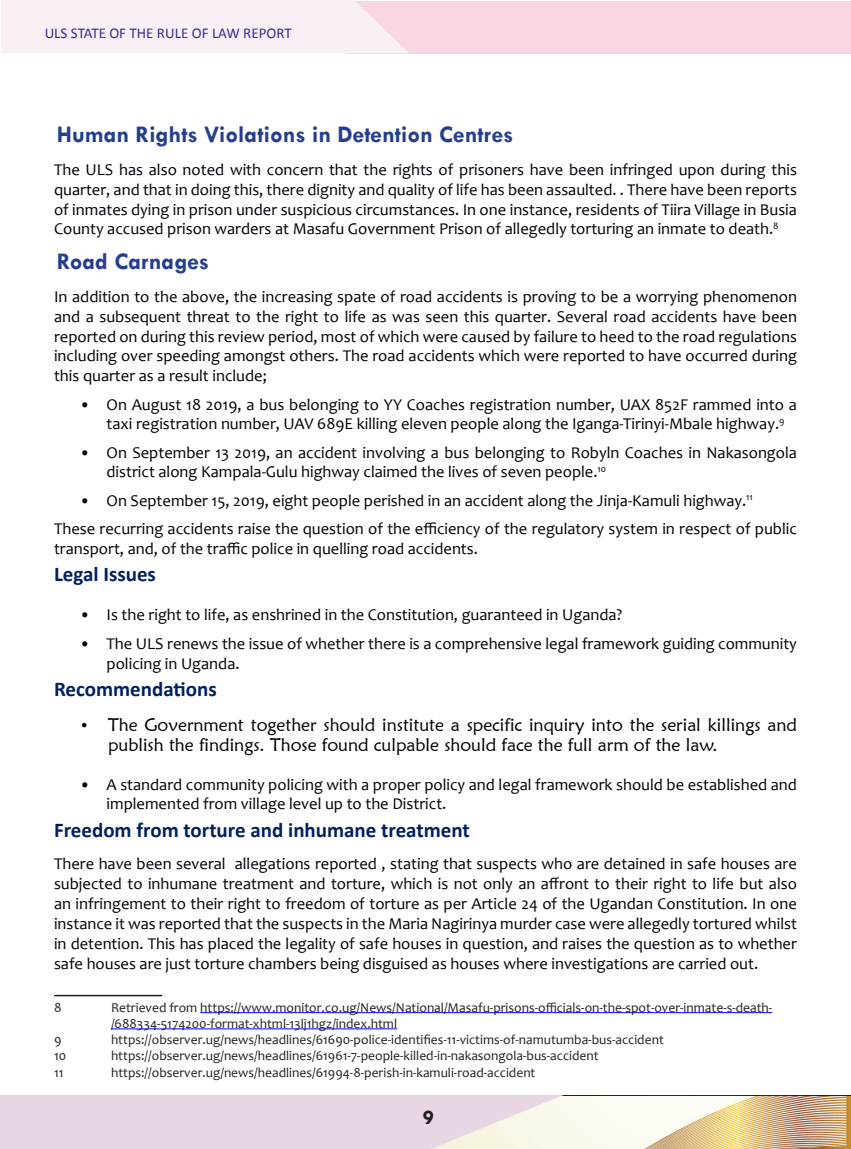
<style>
.page{position:relative;width:851px;height:1149px;background:#fff}
.page>*{position:absolute;margin:0;border:0;box-sizing:border-box;transform-origin:0 0}
.Subhead1{font:700 24px "Tw Cen";color:#253f8e}
.subhead1a{font:700 21px "Calibri";color:#002060}
.t1{font:700 21px "Tw Cen";color:#231f20}
.t2{font:18px/19.8px "Maiandra GD";color:#00000a}
.Body_Text{font:16.5px/19.8px "Candara";color:#00000a}
.t3{font:15px "Calibri";color:#2e3192}
.t4{font:13.5px/16.2px "Candara";color:#231f20}
.s1{font-family:"Times New Roman"}
</style>
<div class="page">
<div style="left:346px;top:1px;width:504px;height:52px;background:#fad5e5"></div>
<div style="left:1px;top:0;width:408px;height:53px;background:#f9f0f6"></div>
<img style="left:563px;top:1095px;width:287px;height:53px">
<svg style="left:0;top:1095px;width:563px;height:53px;background:#ead9e4"></svg>
<hr style="left:54px;top:994px;width:108px;height:1px;background:#231f20">
<hr style="left:200px;top:1012px;width:572px;height:1px;background:#00f">
<hr style="left:111px;top:1028px;width:286px;height:1px;background:#00f">
<p class="t3" style="left:45px;top:23px;width:248px">ULS STATE OF THE RULE OF LAW REPORT</p>
<p class="Subhead1" style="left:57px;top:120px;width:458px">Human Rights Violations in Detention Centres</p>
<p class="Body_Text" style="left:54px;top:159px;width:744px;text-align:justify">The ULS has also noted with concern that the rights of prisoners have been infringed upon during this quarter, and that in doing this, there dignity and quality of life has been assaulted. . There have been reports of inmates dying in prison under suspicious circumstances. In one instance, residents of Tiira Village in Busia County accused prison warders at Masafu Government Prison of allegedly torturing an inmate to death.<sup>8</sup></p>
<p class="Subhead1" style="left:57px;top:247px;width:154px">Road Carnages</p>
<p class="Body_Text" style="left:54px;top:286px;width:744px;text-align:justify">In addition to the above, the increasing spate of road accidents is proving to be a worrying phenomenon and a subsequent threat to the right to life as was seen this quarter. Several road accidents have been reported on during this review period, most of which were caused by failure to heed to the road regulations including over speeding amongst others. The road accidents which were reported to have occurred during this quarter as a result include;</p>
<p class="Body_Text" style="left:106px;top:394px;width:691px;text-indent:-27px">• On August 18 2019, a bus belonging to YY Coaches registration number, UAX 852F rammed into a taxi registration number, UAV 689E killing eleven people along the Iganga-Tirinyi-Mbale highway.<sup>9</sup></p>
<p class="Body_Text" style="left:106px;top:442px;width:691px;text-indent:-27px">• On September 13 2019, an accident involving a bus belonging to Robyln Coaches in Nakasongola district along Kampala-Gulu highway claimed the lives of seven people.<sup>10</sup></p>
<p class="Body_Text" style="left:80px;top:490px;width:674px">• On September 15, 2019, eight people perished in an accident along the Jinja-Kamuli highway.<sup>11</sup></p>
<p class="Body_Text" style="left:54px;top:518px;width:744px">These recurring accidents raise the question of the efficiency of the regulatory system in respect of public transport, and, of the traffic police in quelling road accidents.</p>
<p class="subhead1a" style="left:54px;top:560px;width:103px">Legal Issues</p>
<p class="Body_Text" style="left:80px;top:604px;width:544px">• Is the right to life, as enshrined in the Constitution, guaranteed in Uganda?</p>
<p class="Body_Text" style="left:106px;top:633px;width:691px;text-indent:-27px">• The ULS renews the issue of whether there is a comprehensive legal framework guiding community policing in Uganda.</p>
<p class="subhead1a" style="left:54px;top:675px;width:164px">Recommendations</p>
<p class="t2" style="left:108px;top:714px;width:690px;text-indent:-27px"><span class="s1">•</span> The Government together should institute a specific inquiry into the serial killings and publish the findings. Those found culpable should face the full arm of the law.</p>
<p class="Body_Text" style="left:106px;top:774px;width:691px;text-indent:-27px">• A standard community policing with a proper policy and legal framework should be established and implemented from village level up to the District.</p>
<p class="subhead1a" style="left:54px;top:816px;width:417px">Freedom from torture and inhumane treatment</p>
<p class="Body_Text" style="left:54px;top:853px;width:744px;text-align:justify">There have been several allegations reported , stating that suspects who are detained in safe houses are subjected to inhumane treatment and torture, which is not only an affront to their right to life but also an infringement to their right to freedom of torture as per Article 24 of the Ugandan Constitution. In one instance it was reported that the suspects in the Maria Nagirinya murder case were allegedly tortured whilst in detention. This has placed the legality of safe houses in question, and raises the question as to whether safe houses are just torture chambers being disguised as houses where investigations are carried out.</p>
<p class="t4" style="left:54px;top:998px;width:9px">8</p>
<p class="t4" style="left:111px;top:998px;width:662px">Retrieved from https://www.monitor.co.ug/News/National/Masafu-prisons-officials-on-the-spot-over-inmate-s-death-/688334-5174200-format-xhtml-13lj1hgz/index.html</p>
<p class="t4" style="left:54px;top:1031px;width:9px">9</p>
<p class="t4" style="left:111px;top:1031px;width:554px">https://observer.ug/news/headlines/61690-police-identifies-11-victims-of-namutumba-bus-accident</p>
<p class="t4" style="left:54px;top:1047px;width:14px">10</p>
<p class="t4" style="left:111px;top:1047px;width:489px">https://observer.ug/news/headlines/61961-7-people-killed-in-nakasongola-bus-accident</p>
<p class="t4" style="left:54px;top:1063px;width:11px">11</p>
<p class="t4" style="left:111px;top:1063px;width:426px">https://observer.ug/news/headlines/61994-8-perish-in-kamuli-road-accident</p>
<p class="t1" style="left:422px;top:1104px;width:13px">9</p>
</div>
